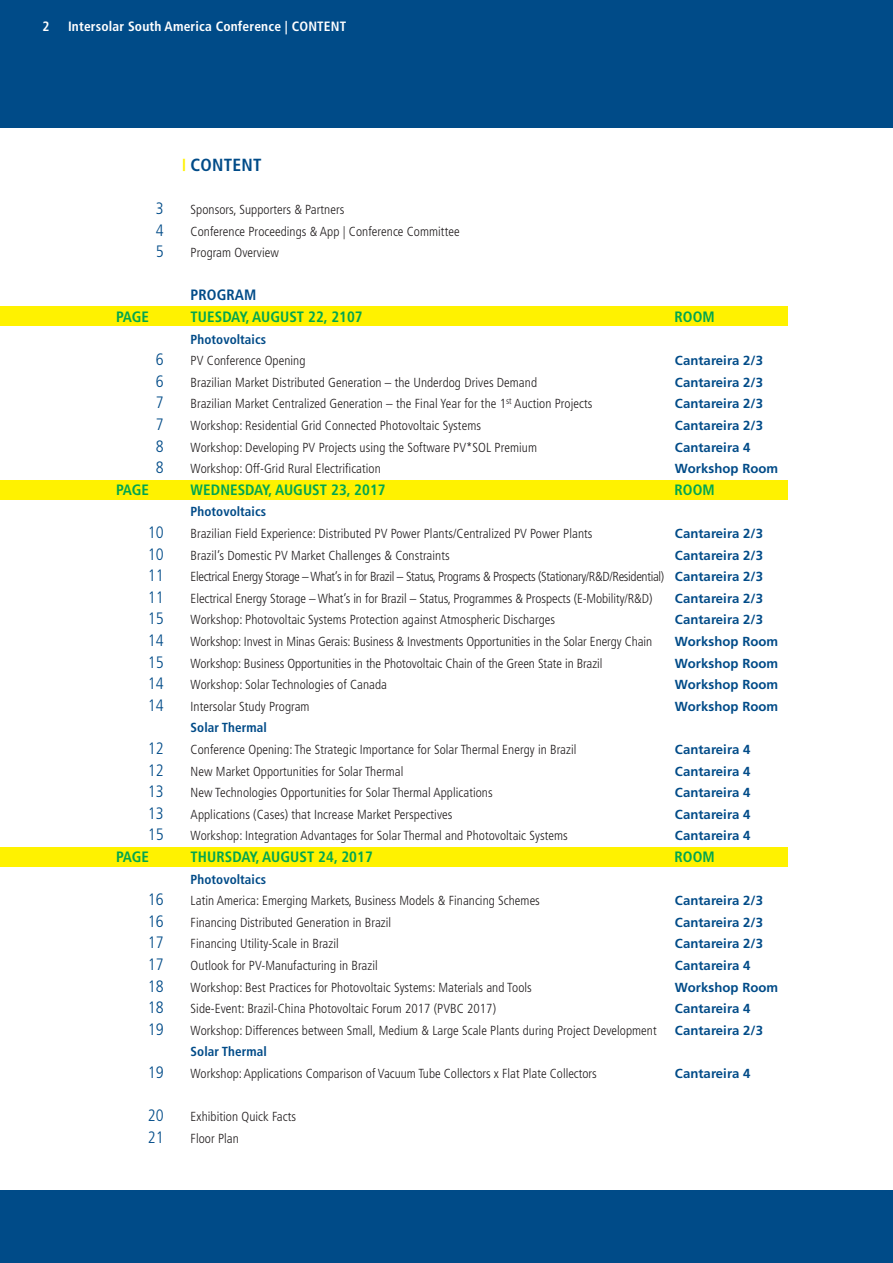
<style>
.page{position:relative;width:893px;height:1263px;background:#fff}
.page>*{position:absolute;margin:0;border:0;box-sizing:border-box;transform-origin:0 0}
.t1{font:700 condensed 17.55px "Frutiger LT Com";letter-spacing:.015em;color:#004b88}
.t2{font:300 condensed 16.5px/21.6px "Frutiger LT Com";letter-spacing:.005em;color:#004b88;text-align:justify}
.t3{font:700 condensed 15px "Frutiger LT Com";letter-spacing:.005em;color:#00a650}
.t4{font:700 condensed 15px "Frutiger LT Com";letter-spacing:.005em;color:#004b88}
.t5{font:700 condensed 13.5px "Frutiger LT Com";letter-spacing:.01em;color:#fff}
.t6{font:300 condensed 13.2px/21.6px "Frutiger LT Com";letter-spacing:.005em;color:#231f20}
.t7{font:700 13.2px/21.6px "Frutiger LT Com";letter-spacing:.005em;color:#004b88}
.t8{font:700 condensed 13.2px "Frutiger LT Com";letter-spacing:.005em;color:#004b88}
.t9{font:900 condensed 12.3px "Frutiger LT Com";color:#fff200;scale:1.43 1}
</style>
<div class="page">
<div style="left:0;top:480px;width:787px;height:19px;background:#fff200"></div>
<div style="left:0;top:848px;width:787px;height:19px;background:#fff200"></div>
<div style="left:0;top:0;width:893px;height:128px;background:#004b88"></div>
<div style="left:0;top:1191px;width:893px;height:72px;background:#004b88"></div>
<div style="left:0;top:306px;width:787px;height:19px;background:#fff200"></div>
<p class="t5" style="left:43px;top:21px;width:9px">2</p>
<p class="t5" style="left:68px;top:21px;width:280px">Intersolar South America Conference | CONTENT</p>
<p class="t2" style="left:156px;top:199px;width:9px">3<br>4<br>5</p>
<p class="t3" style="left:116px;top:311px;width:34px">PAGE</p>
<p class="t3" style="left:116px;top:484px;width:34px">PAGE</p>
<p class="t2" style="left:156px;top:350px;width:9px">6<br>6<br>7<br>7<br>8<br>8</p>
<p class="t2" style="left:148px;top:523px;width:17px">10<br>10<br>11<br>11<br>15<br>14<br>15<br>14<br>14</p>
<p class="t2" style="left:148px;top:739px;width:17px">12<br>12<br>13<br>13<br>15</p>
<p class="t3" style="left:116px;top:851px;width:34px">PAGE</p>
<p class="t2" style="left:148px;top:890px;width:17px">16<br>16<br>17<br>17<br>18<br>18<br>19</p>
<p class="t2" style="left:148px;top:1063px;width:17px">19</p>
<p class="t2" style="left:148px;top:1106px;width:17px">20<br>21</p>
<h1 class="t1" style="left:191px;top:158px;width:72px">CONTENT</h1>
<p class="t6" style="left:191px;top:200px;width:270px">Sponsors, Supporters &amp; Partners<br>Conference Proceedings &amp; App | Conference Committee<br>Program Overview</p>
<p class="t4" style="left:191px;top:289px;width:67px">PROGRAM</p>
<p class="t3" style="left:191px;top:311px;width:174px">TUESDAY, AUGUST 22, 2107</p>
<p class="t3" style="left:675px;top:311px;width:42px">ROOM</p>
<p class="t8" style="left:191px;top:334px;width:77px">Photovoltaics</p>
<p class="t6" style="left:191px;top:351px;width:403px">PV Conference Opening<br>Brazilian Market Distributed Generation – the Underdog Drives Demand<br>Brazilian Market Centralized Generation – the Final Year for the 1<sup>st</sup> Auction Projects Workshop: Residential Grid Connected Photovoltaic Systems<br>Workshop: Developing PV Projects using the Software PV*SOL Premium<br>Workshop: Off-Grid Rural Electrification</p>
<p class="t3" style="left:191px;top:484px;width:197px">WEDNESDAY, AUGUST 23, 2017</p>
<p class="t3" style="left:675px;top:484px;width:42px">ROOM</p>
<p class="t8" style="left:191px;top:506px;width:77px">Photovoltaics</p>
<p class="t6" style="left:191px;top:524px;width:475px">Brazilian Field Experience: Distributed PV Power Plants/Centralized PV Power Plants<br>Brazil’s Domestic PV Market Challenges &amp; Constraints<br>Electrical Energy Storage – What’s in for Brazil – Status, Programs &amp; Prospects (Stationary/R&amp;D/Residential)<br>Electrical Energy Storage – What’s in for Brazil – Status, Programmes &amp; Prospects (E-Mobility/R&amp;D)<br>Workshop: Photovoltaic Systems Protection against Atmospheric Discharges<br>Workshop: Invest in Minas Gerais: Business &amp; Investments Opportunities in the Solar Energy Chain Workshop: Business Opportunities in the Photovoltaic Chain of the Green State in Brazil<br>Workshop: Solar Technologies of Canada<br>Intersolar Study Program</p>
<p class="t8" style="left:191px;top:722px;width:78px">Solar Thermal</p>
<p class="t6" style="left:191px;top:740px;width:387px">Conference Opening: The Strategic Importance for Solar Thermal Energy in Brazil New Market Opportunities for Solar Thermal<br>New Technologies Opportunities for Solar Thermal Applications<br>Applications (Cases) that Increase Market Perspectives<br>Workshop: Integration Advantages for Solar Thermal and Photovoltaic Systems</p>
<p class="t3" style="left:191px;top:851px;width:184px">THURSDAY, AUGUST 24, 2017</p>
<p class="t3" style="left:675px;top:851px;width:42px">ROOM</p>
<p class="t8" style="left:191px;top:874px;width:77px">Photovoltaics</p>
<p class="t6" style="left:191px;top:891px;width:468px">Latin America: Emerging Markets, Business Models &amp; Financing Schemes<br>Financing Distributed Generation in Brazil<br>Financing Utility-Scale in Brazil<br>Outlook for PV-Manufacturing in Brazil<br>Workshop: Best Practices for Photovoltaic Systems: Materials and Tools<br>Side-Event: Brazil-China Photovoltaic Forum 2017 (PVBC 2017)<br>Workshop: Differences between Small, Medium &amp; Large Scale Plants during Project Development</p>
<p class="t8" style="left:191px;top:1046px;width:78px">Solar Thermal</p>
<p class="t6" style="left:191px;top:1064px;width:408px">Workshop: Applications Comparison of Vacuum Tube Collectors x Flat Plate Collectors</p>
<p class="t6" style="left:191px;top:1107px;width:107px">Exhibition Quick Facts<br>Floor Plan</p>
<p class="t9" style="left:182px;top:156px;width:4px">|</p>
<p class="t7" style="left:675px;top:350px;width:105px">Cantareira 2/3<br>Cantareira 2/3<br>Cantareira 2/3<br>Cantareira 2/3<br>Cantareira 4<br>Workshop Room</p>
<p class="t7" style="left:675px;top:523px;width:105px">Cantareira 2/3<br>Cantareira 2/3<br>Cantareira 2/3<br>Cantareira 2/3<br>Cantareira 2/3<br>Workshop Room<br>Workshop Room<br>Workshop Room<br>Workshop Room</p>
<p class="t7" style="left:675px;top:739px;width:77px;text-align:justify">Cantareira 4<br>Cantareira 4<br>Cantareira 4<br>Cantareira 4<br>Cantareira 4</p>
<p class="t7" style="left:675px;top:890px;width:105px">Cantareira 2/3<br>Cantareira 2/3<br>Cantareira 2/3<br>Cantareira 4<br>Workshop Room<br>Cantareira 4<br>Cantareira 2/3</p>
<p class="t7" style="left:675px;top:1063px;width:77px">Cantareira 4</p>
</div>
